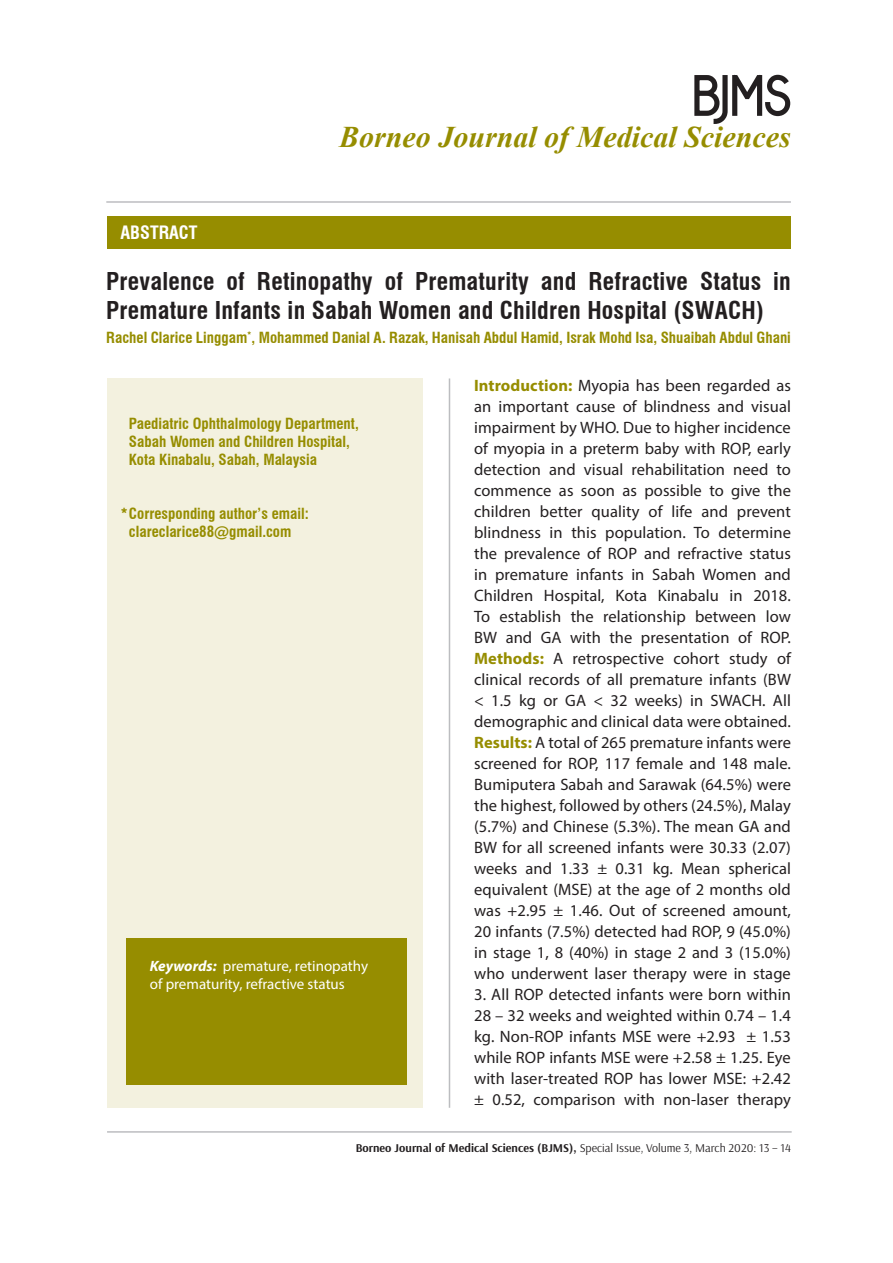
<style>
.page{position:relative;width:893px;height:1263px;background:#fff}
.page>*{position:absolute;margin:0;border:0;box-sizing:border-box;transform-origin:0 0}
.t1{font:italic 700 30px "Times New Roman";color:#968d00}
.t2{font:700 condensed 24px/28.8px "Swiss 721 BT";letter-spacing:.01em;color:#231f20}
.t3{font:700 condensed 18px "Swiss 721 BT";color:#fff}
.t4{font:16.5px/21px "Myriad Pro";letter-spacing:.005em;color:#231f20;text-align:justify}
.t5{font:700 condensed 15px "Swiss 721 BT";color:#968d00}
.t6{font:15px/18px "Myriad Pro";color:#fff}
.t7{font:700 12px "Arsenal";color:#231f20}
.s1{font-weight:700;font-style:italic}
.s2{font-weight:700;color:#968d00}
.s3{font-weight:400}
</style>
<div class="page">
<div style="left:107px;top:216px;width:684px;height:33px;background:#968d00"></div>
<hr style="left:106px;top:201px;width:685px;height:2px;background:#bcbdc0">
<hr style="left:107px;top:1131px;width:685px;height:2px;background:#bcbdc0">
<div style="left:107px;top:378px;width:315px;height:730px;background:#f3f1df"></div>
<div style="left:126px;top:938px;width:281px;height:147px;background:#968d00"></div>
<hr style="left:449px;top:378px;width:1px;height:730px;background:#bcbdc0">
<svg style="left:694px;top:74px;width:97px;height:50px"></svg>
<p class="t1" style="left:339px;top:116px;width:453px">Borneo Journal of Medical Sciences</p>
<p class="t3" style="left:120px;top:222px;width:78px">ABSTRACT</p>
<p class="t2" style="left:106px;top:267px;width:686px">Prevalence of Retinopathy of Prematurity and Refractive Status in<br>Premature Infants in Sabah Women and Children Hospital (SWACH)</p>
<p class="t5" style="left:106px;top:328px;width:686px">Rachel Clarice Linggam<sup>*</sup>, Mohammed Danial A. Razak, Hanisah Abdul Hamid, Israk Mohd Isa, Shuaibah Abdul Ghani</p>
<p class="t5" style="left:129px;top:414px;width:231px">Paediatric Ophthalmology Department,</p>
<p class="t5" style="left:129px;top:432px;width:222px">Sabah Women and Children Hospital,</p>
<p class="t5" style="left:129px;top:450px;width:190px">Kota Kinabalu, Sabah, Malaysia</p>
<p class="t5" style="left:120px;top:504px;width:190px">*Corresponding author’s email:</p>
<p class="t5" style="left:129px;top:522px;width:164px">clareclarice88@gmail.com</p>
<p class="t6" style="left:150px;top:957px;width:220px"><span class="s1">Keywords:</span> premature, retinopathy of prematurity, refractive status</p>
<p class="t4" style="left:474px;top:375px;width:318px"><span class="s2">Introduction:</span> Myopia has been regarded as an important cause of blindness and visual impairment by WHO. Due to higher incidence of myopia in a preterm baby with ROP, early detection and visual rehabilitation need to commence as soon as possible to give the children better quality of life and prevent blindness in this population. To determine the prevalence of ROP and refractive status in premature infants in Sabah Women and Children Hospital, Kota Kinabalu in 2018.<br>To establish the relationship between low BW and GA with the presentation of ROP.<br><span class="s2">Methods:</span> A retrospective cohort study of clinical records of all premature infants (BW &lt; 1.5 kg or GA &lt; 32 weeks) in SWACH. All demographic and clinical data were obtained.<br><span class="s2">Results:</span> A total of 265 premature infants were screened for ROP, 117 female and 148 male.<br>Bumiputera Sabah and Sarawak (64.5%) were the highest, followed by others (24.5%), Malay (5.7%) and Chinese (5.3%). The mean GA and BW for all screened infants were 30.33 (2.07) weeks and 1.33 ± 0.31 kg. Mean spherical equivalent (MSE) at the age of 2 months old was +2.95 ± 1.46. Out of screened amount, 20 infants (7.5%) detected had ROP, 9 (45.0%) in stage 1, 8 (40%) in stage 2 and 3 (15.0%) who underwent laser therapy were in stage</p>
<p class="t4" style="left:474px;top:984px;width:318px">3. All ROP detected infants were born within 28 – 32 weeks and weighted within 0.74 – 1.4 kg. Non-ROP infants MSE were +2.93 ± 1.53 while ROP infants MSE were +2.58 ± 1.25. Eye with laser-treated ROP has lower MSE: +2.42 ± 0.52, comparison with non-laser therapy</p>
<p class="t7" style="left:356px;top:1141px;width:437px">Borneo Journal of Medical Sciences (BJMS), <span class="s3">Special Issue, Volume 3, March 2020: 13 – 14</span></p>
</div>
